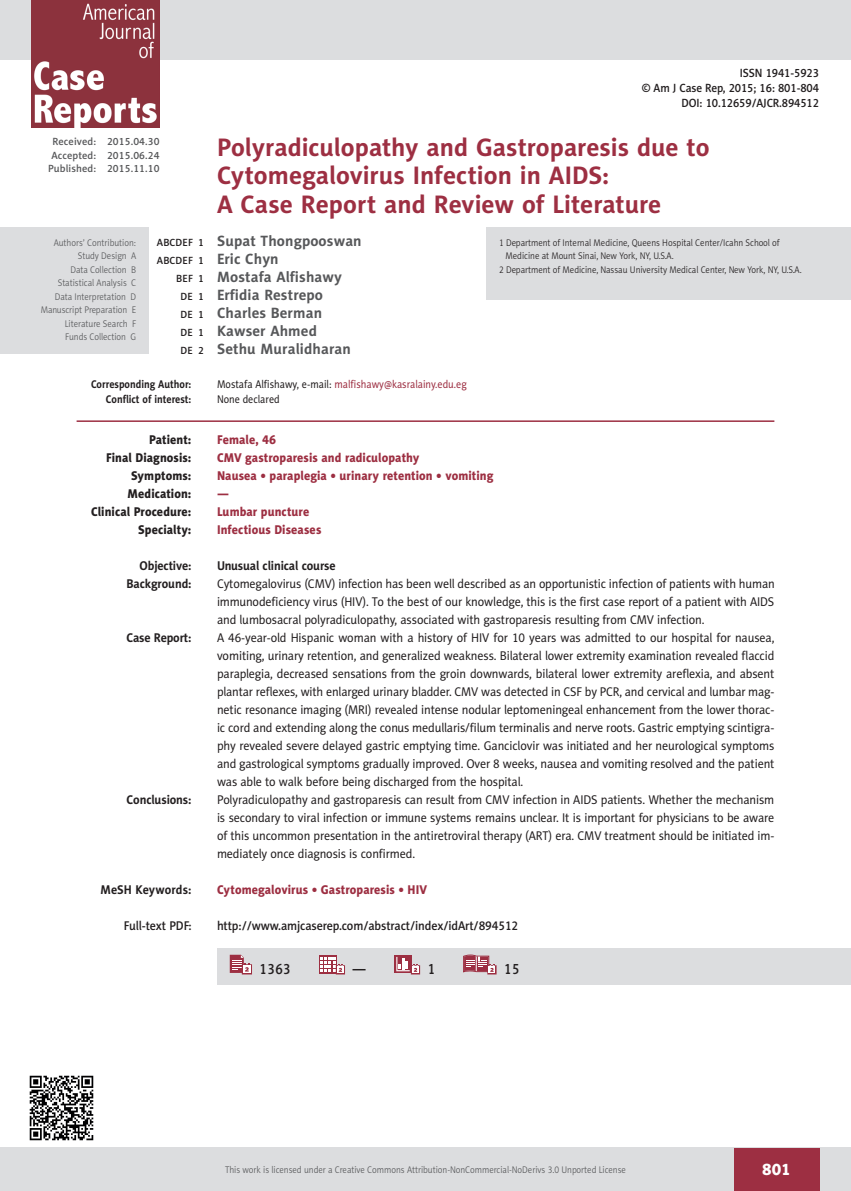
<style>
.page{position:relative;width:851px;height:1191px;background:#fff}
.page>*{position:absolute;margin:0;border:0;box-sizing:border-box;transform-origin:0 0}
.AJCR_Tytul{font:700 25.5px/28.5px "Naomi Sans EFN";color:#9d2f42}
.t1{font:16.5px "Naomi Sans EFN Heavy";color:#fff}
.AJCR_Autorzy{font:700 15px "Naomi Sans EFN";letter-spacing:.01em;color:#57585a}
.AJCR_dane{font:15px "Naomi Sans EFN Medium";letter-spacing:.03em;color:#231f20;scale:.9 1}
.AJCR_Summary_body{font:12.75px/18px "Naomi Sans EFN";letter-spacing:-.01em;color:#231f20;text-align:justify;scale:.95 1}
.AJCR_keywords{font:12.75px "Naomi Sans EFN Heavy";letter-spacing:.005em;color:#9d2f42;scale:.95 1}
.AJCR_keywords-2{font:12.75px "Naomi Sans EFN Heavy";letter-spacing:.005em;color:#231f20;scale:.95 1}
.AJCR_full_text_pdf{font:12.75px "Naomi Sans EFN Medium";letter-spacing:-.01em;color:#231f20;scale:.95 1}
.AJCR_Summary_body-2{font:700 12.75px "Naomi Sans EFN";letter-spacing:-.01em;color:#231f20;scale:.95 1}
.AJCR_keywords-3{font:700 12.75px "Naomi Sans EFN";letter-spacing:.005em;color:#231f20;scale:.95 1}
.AJCR_full_text_pdf-2{font:12px "Naomi Sans EFN Medium";letter-spacing:-.01em;color:#231f20;scale:.95 1}
.AJCR_Adres{font:11.25px "Naomi Sans EFN";color:#9d2f42;scale:.9 1}
.AJCR_Adres-2{font:700 11.25px "Naomi Sans EFN";color:#231f20;scale:.9 1}
.AJCR_Adres-3{font:11.25px "Naomi Sans EFN";color:#231f20;scale:.9 1}
.t2{font:10.5px "Naomi Sans EFN Medium";letter-spacing:.01em;color:#57585a}
.t3{font:9.75px "Naomi Sans EFN Light";color:#57585a;scale:.9 1}
.AJCR_Afiliacja{font:9.75px/13.5px "Naomi Sans EFN Light";color:#231f20;scale:.9 1}
.s1{font-family:"Naomi Sans EFN Medium";font-weight:400;font-size:10.5px;color:#231f20}
.s2{color:#231f20}
</style>
<div class="page">
<div style="left:217px;top:948px;width:633px;height:36px;background:#dcdddf"></div>
<svg style="left:230px;top:954px;width:22px;height:20px"></svg>
<div style="left:319px;top:955px;width:17px;height:18px;background:#9d2f42"></div>
<svg style="left:320px;top:956px;width:25px;height:18px"></svg>
<div style="left:394px;top:955px;width:18px;height:18px;background:#9d2f42"></div>
<svg style="left:396px;top:957px;width:24px;height:17px"></svg>
<svg style="left:463px;top:954px;width:33px;height:20px"></svg>
<hr style="left:77px;top:420px;width:697px;height:2px;background:#9d2f42">
<div style="left:0;top:228px;width:149px;height:126px;background:#dcdddf"></div>
<div style="left:486px;top:228px;width:364px;height:72px;background:#dcdddf"></div>
<img style="left:29px;top:1075px;width:65px;height:66px">
<div style="left:0;top:1148px;width:850px;height:43px;background:#dcdddf"></div>
<div style="left:733px;top:1147px;width:86px;height:43px;background:#9d2f42"></div>
<div style="left:0;top:0;width:850px;height:60px;background:#dcdddf"></div>
<img style="left:32px;top:0;width:127px;height:127px">
<p class="AJCR_full_text_pdf-2" style="left:739px;top:66px;width:85px">ISSN 1941-5923</p>
<p class="AJCR_full_text_pdf-2" style="left:641px;top:81px;width:188px">© Am J Case Rep, 2015; 16: 801-804</p>
<p class="AJCR_full_text_pdf-2" style="left:681px;top:96px;width:146px">DOI: 10.12659/AJCR.894512</p>
<p class="AJCR_Tytul" style="left:217px;top:133px;width:494px">Polyradiculopathy and Gastroparesis due to<br>Cytomegalovirus Infection in AIDS:<br>A Case Report and Review of Literature</p>
<p class="AJCR_Autorzy" style="left:157px;top:232px;width:206px"><span class="s1">ABCDEF 1</span> Supat Thongpooswan</p>
<p class="AJCR_Autorzy" style="left:157px;top:250px;width:123px"><span class="s1">ABCDEF 1</span> Eric Chyn</p>
<p class="AJCR_Autorzy" style="left:176px;top:268px;width:167px"><span class="s1">BEF 1</span> Mostafa Alfishawy</p>
<p class="AJCR_Autorzy" style="left:180px;top:286px;width:144px"><span class="s1">DE 1</span> Erfidia Restrepo</p>
<p class="AJCR_Autorzy" style="left:180px;top:304px;width:143px"><span class="s1">DE 1</span> Charles Berman</p>
<p class="AJCR_Autorzy" style="left:180px;top:322px;width:138px"><span class="s1">DE 1</span> Kawser Ahmed</p>
<p class="AJCR_Autorzy" style="left:180px;top:340px;width:172px"><span class="s1">DE 2</span> Sethu Muralidharan</p>
<p class="AJCR_Adres-2" style="left:91px;top:377px;width:113px">Corresponding Author:</p>
<p class="AJCR_Adres" style="left:217px;top:377px;width:279px"><span class="s2">Mostafa Alfishawy, e-mail:</span> malfishawy@kasralainy.edu.eg</p>
<p class="AJCR_Adres-2" style="left:106px;top:393px;width:97px">Conflict of interest:</p>
<p class="AJCR_Adres-3" style="left:217px;top:393px;width:71px">None declared</p>
<p class="AJCR_keywords-2" style="left:149px;top:432px;width:46px">Patient:</p>
<p class="AJCR_keywords" style="left:217px;top:432px;width:64px">Female, 46</p>
<p class="AJCR_keywords-2" style="left:106px;top:450px;width:91px">Final Diagnosis:</p>
<p class="AJCR_keywords" style="left:217px;top:450px;width:215px">CMV gastroparesis and radiculopathy</p>
<p class="AJCR_keywords-2" style="left:131px;top:468px;width:65px">Symptoms:</p>
<p class="AJCR_keywords" style="left:217px;top:468px;width:292px">Nausea • paraplegia • urinary retention • vomiting</p>
<p class="AJCR_keywords-2" style="left:128px;top:486px;width:69px">Medication:</p>
<p class="AJCR_keywords" style="left:217px;top:486px;width:14px">—</p>
<p class="AJCR_keywords-2" style="left:91px;top:504px;width:107px">Clinical Procedure:</p>
<p class="AJCR_keywords" style="left:217px;top:504px;width:99px">Lumbar puncture</p>
<p class="AJCR_keywords-2" style="left:138px;top:522px;width:58px">Specialty:</p>
<p class="AJCR_keywords" style="left:217px;top:522px;width:111px">Infectious Diseases</p>
<p class="AJCR_Summary_body-2" style="left:139px;top:558px;width:56px">Objective:</p>
<p class="AJCR_Summary_body-2" style="left:217px;top:558px;width:126px">Unusual clinical course</p>
<p class="AJCR_Summary_body-2" style="left:126px;top:576px;width:70px">Background:</p>
<p class="AJCR_Summary_body" style="left:217px;top:575px;width:588px">Cytomegalovirus (CMV) infection has been well described as an opportunistic infection of patients with human immunodeficiency virus (HIV). To the best of our knowledge, this is the first case report of a patient with AIDS and lumbosacral polyradiculopathy, associated with gastroparesis resulting from CMV infection.</p>
<p class="AJCR_Summary_body-2" style="left:126px;top:630px;width:70px">Case Report:</p>
<p class="AJCR_Summary_body" style="left:217px;top:629px;width:588px">A 46-year-old Hispanic woman with a history of HIV for 10 years was admitted to our hospital for nausea, vomiting, urinary retention, and generalized weakness. Bilateral lower extremity examination revealed flaccid paraplegia, decreased sensations from the groin downwards, bilateral lower extremity areflexia, and absent plantar reflexes, with enlarged urinary bladder. CMV was detected in CSF by PCR, and cervical and lumbar mag&shy;netic resonance imaging (MRI) revealed intense nodular leptomeningeal enhancement from the lower thorac&shy;ic cord and extending along the conus medullaris/filum terminalis and nerve roots. Gastric emptying scintigra&shy;phy revealed severe delayed gastric emptying time. Ganciclovir was initiated and her neurological symptoms and gastrological symptoms gradually improved. Over 8 weeks, nausea and vomiting resolved and the patient was able to walk before being discharged from the hospital.</p>
<p class="AJCR_Summary_body-2" style="left:127px;top:792px;width:70px">Conclusions:</p>
<p class="AJCR_Summary_body" style="left:217px;top:791px;width:588px">Polyradiculopathy and gastroparesis can result from CMV infection in AIDS patients. Whether the mechanism is secondary to viral infection or immune systems remains unclear. It is important for physicians to be aware of this uncommon presentation in the antiretroviral therapy (ART) era. CMV treatment should be initiated im&shy;mediately once diagnosis is confirmed.</p>
<p class="AJCR_keywords-3" style="left:100px;top:882px;width:97px">MeSH Keywords:</p>
<p class="AJCR_keywords" style="left:217px;top:882px;width:222px">Cytomegalovirus • Gastroparesis • HIV</p>
<p class="AJCR_full_text_pdf" style="left:124px;top:918px;width:73px">Full-text PDF:</p>
<p class="AJCR_full_text_pdf" style="left:217px;top:918px;width:318px">http://www.amjcaserep.com/abstract/index/idArt/894512</p>
<p class="t2" style="left:52px;top:136px;width:109px">Received: 2015.04.30</p>
<p class="t2" style="left:51px;top:149px;width:110px">Accepted: 2015.06.24</p>
<p class="t2" style="left:48px;top:163px;width:113px">Published: 2015.11.10</p>
<p class="t3" style="left:54px;top:237px;width:93px">Authors’ Contribution:</p>
<p class="t3" style="left:78px;top:250px;width:66px">Study Design A</p>
<p class="t3" style="left:70px;top:264px;width:74px">Data Collection B</p>
<p class="t3" style="left:58px;top:277px;width:89px">Statistical Analysis C</p>
<p class="t3" style="left:55px;top:291px;width:92px">Data Interpretation D</p>
<p class="t3" style="left:41px;top:304px;width:107px">Manuscript Preparation E</p>
<p class="t3" style="left:65px;top:318px;width:81px">Literature Search F</p>
<p class="t3" style="left:65px;top:331px;width:80px">Funds Collection G</p>
<p class="AJCR_Afiliacja" style="left:505px;top:236px;width:306px;text-indent:-6px">1 Department of Internal Medicine, Queens Hospital Center/Icahn School of<br>Medicine at Mount Sinai, New York, NY, U.S.A.</p>
<p class="AJCR_Afiliacja" style="left:499px;top:263px;width:338px">2 Department of Medicine, Nassau University Medical Center, New York, NY, U.S.A.</p>
<p class="AJCR_dane" style="left:259px;top:960px;width:36px">1363</p>
<p class="AJCR_dane" style="left:352px;top:960px;width:16px">—</p>
<p class="AJCR_dane" style="left:427px;top:960px;width:10px">1</p>
<p class="AJCR_dane" style="left:504px;top:960px;width:19px">15</p>
<p class="t3" style="left:225px;top:1164px;width:447px">This work is licensed under a Creative Commons Attribution-NonCommercial-NoDerivs 3.0 Unported License</p>
<p class="t1" style="left:762px;top:1159px;width:30px">801</p>
</div>
